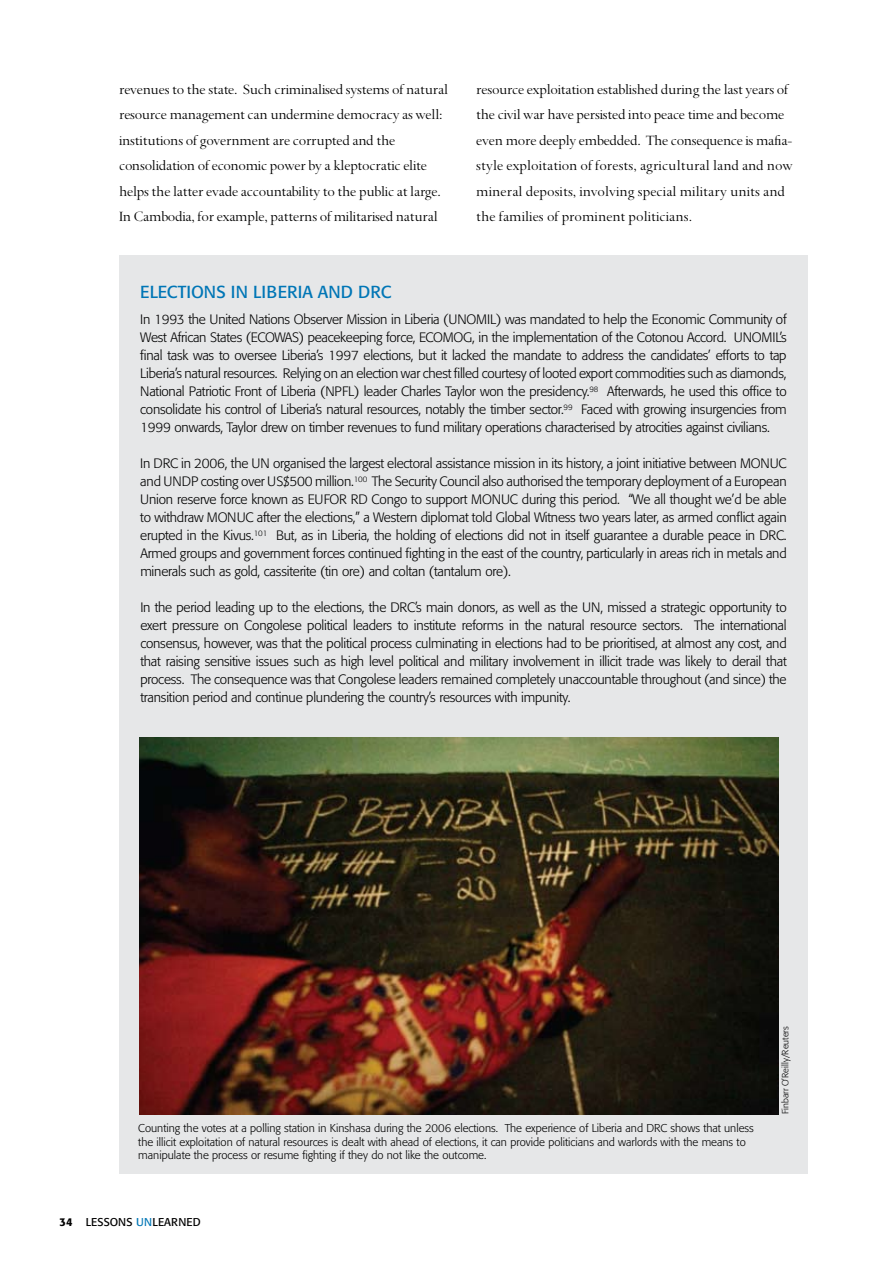
<style>
.page{position:relative;width:893px;height:1263px;background:#fff}
.page>*{position:absolute;margin:0;border:0;box-sizing:border-box;transform-origin:0 0}
.t1{font:17.25px "Formata BQ";color:#0076b6}
.t2{font:15.75px/25.5px "Spectrum";letter-spacing:-.02em;color:#000}
.t3{font:300 13.5px/18px "Formata BQ";letter-spacing:-.015em;color:#000;text-align:justify}
.t4{font:300 11.25px/13.5px "Formata BQ";color:#000}
.t5{font:11.25px "Formata BQ";letter-spacing:.01em;color:#000}
.t6{font:300 9px "Formata BQ";color:#000}
.s1{font-weight:500}
.s2{color:#0076b6}
</style>
<div class="page">
<div style="left:119px;top:255px;width:689px;height:919px;background:#e6e7e8"></div>
<img style="left:139px;top:738px;width:640px;height:376px">
<p class="t2" style="left:119px;top:76px;width:331px">revenues to the state. Such criminalised systems of natural resource management can undermine democracy as well: institutions of government are corrupted and the consolidation of economic power by a kleptocratic elite helps the latter evade accountability to the public at large.<br>In Cambodia, for example, patterns of militarised natural</p>
<p class="t2" style="left:476px;top:76px;width:318px">resource exploitation established during the last years of the civil war have persisted into peace time and become even more deeply embedded. The consequence is mafia&shy;style exploitation of forests, agricultural land and now mineral deposits, involving special military units and the families of prominent politicians.</p>
<p class="t1" style="left:140px;top:281px;width:230px">ELECTIONS IN LIBERIA AND DRC</p>
<p class="t3" style="left:140px;top:311px;width:648px">In 1993 the United Nations Observer Mission in Liberia (UNOMIL) was mandated to help the Economic Community of West African States (ECOWAS) peacekeeping force, ECOMOG, in the implementation of the Cotonou Accord. UNOMIL’s final task was to oversee Liberia’s 1997 elections, but it lacked the mandate to address the candidates’ efforts to tap Liberia’s natural resources. Relying on an election war chest filled courtesy of looted export commodities such as diamonds, National Patriotic Front of Liberia (NPFL) leader Charles Taylor won the presidency.<sup>98</sup> Afterwards, he used this office to consolidate his control of Liberia’s natural resources, notably the timber sector.<sup>99</sup> Faced with growing insurgencies from 1999 onwards, Taylor drew on timber revenues to fund military operations characterised by atrocities against civilians.</p>
<p class="t3" style="left:140px;top:455px;width:648px">In DRC in 2006, the UN organised the largest electoral assistance mission in its history, a joint initiative between MONUC and UNDP costing over US$500 million.<sup>100</sup> The Security Council also authorised the temporary deployment of a European Union reserve force known as EUFOR RD Congo to support MONUC during this period. “We all thought we’d be able to withdraw MONUC after the elections,” a Western diplomat told Global Witness two years later, as armed conflict again erupted in the Kivus.<sup>101</sup> But, as in Liberia, the holding of elections did not in itself guarantee a durable peace in DRC.<br>Armed groups and government forces continued fighting in the east of the country, particularly in areas rich in metals and minerals such as gold, cassiterite (tin ore) and coltan (tantalum ore).</p>
<p class="t3" style="left:140px;top:599px;width:648px">In the period leading up to the elections, the DRC’s main donors, as well as the UN, missed a strategic opportunity to exert pressure on Congolese political leaders to institute reforms in the natural resource sectors. The international consensus, however, was that the political process culminating in elections had to be prioritised, at almost any cost, and that raising sensitive issues such as high level political and military involvement in illicit trade was likely to derail that process. The consequence was that Congolese leaders remained completely unaccountable throughout (and since) the transition period and continue plundering the country’s resources with impunity.</p>
<p class="t4" style="left:138px;top:1121px;width:617px">Counting the votes at a polling station in Kinshasa during the 2006 elections. The experience of Liberia and DRC shows that unless the illicit exploitation of natural resources is dealt with ahead of elections, it can provide politicians and warlords with the means to manipulate the process or resume fighting if they do not like the outcome.</p>
<p class="t5" style="left:60px;top:1215px;width:143px"><span class="s1">34</span> LESSONS <span class="s2">UN</span>LEARNED</p>
<p class="t6" style="left:780px;top:1114px;width:89px;rotate:-90deg">Finbarr O’Reilly/Reuters</p>
</div>
